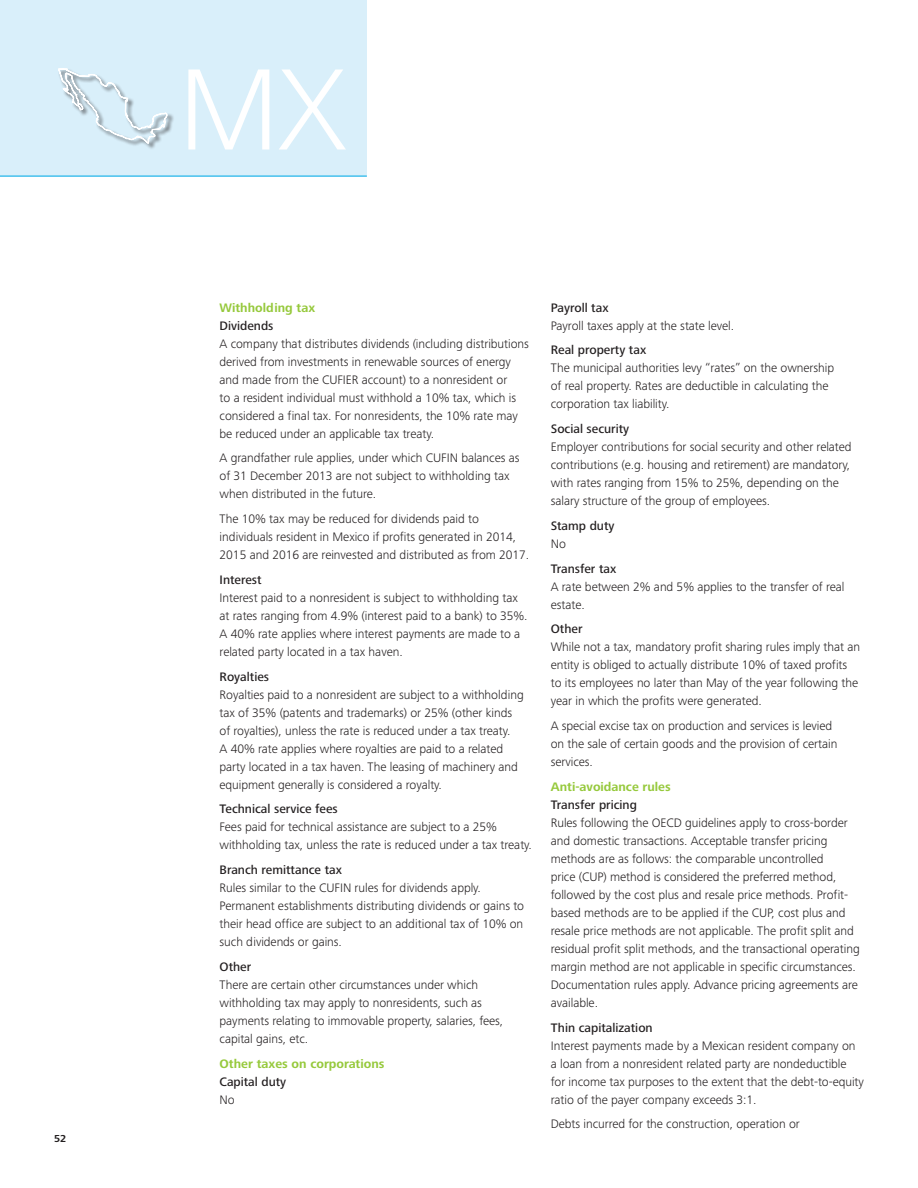
<style>
.page{position:relative;width:918px;height:1188px;background:#fff}
.page>*{position:absolute;margin:0;border:0;box-sizing:border-box;transform-origin:0 0}
.Head_style__A_page_h{font:300 120px "Frutiger Next Pro";color:#fff}
.Body_copy{font:300 12.75px/18px "Frutiger Next Pro";letter-spacing:-.005em;color:#231f20}
.C_Subhead__paragraph{font:500 12.75px "Frutiger Next Pro";color:#231f20}
.B_Subhead__paragraph{font:700 12.75px "Frutiger Next Pro";color:#96c93c}
.t1{font:700 10.5px "Frutiger Next Pro";color:#231f20}
</style>
<div class="page">
<div style="left:0;top:0;width:367px;height:176px;background:#d9effa"></div>
<hr style="left:0;top:176px;width:367px;height:1px;background:#00abe7">
<div style="left:58px;top:68px;width:116px;height:82px;background:#231f20;opacity:.75"></div>
<svg style="left:58px;top:68px;width:110px;height:82px"></svg>
<p class="t1" style="left:54px;top:1132px;width:14px">52</p>
<p class="Head_style__A_page_h" style="left:178px;top:41px;width:171px">MX</p>
<p class="Head_style__A_page_h" style="left:217px;top:41px;width:93px">JP</p>
<p class="B_Subhead__paragraph" style="left:220px;top:300px;width:97px">Withholding tax</p>
<p class="C_Subhead__paragraph" style="left:220px;top:318px;width:55px">Dividends</p>
<p class="Body_copy" style="left:220px;top:334px;width:311px">A company that distributes dividends (including distributions derived from investments in renewable sources of energy and made from the CUFIER account) to a nonresident or<br>to a resident individual must withhold a 10% tax, which is considered a final tax. For nonresidents, the 10% rate may be reduced under an applicable tax treaty.</p>
<p class="Body_copy" style="left:220px;top:449px;width:302px">A grandfather rule applies, under which CUFIN balances as of 31 December 2013 are not subject to withholding tax when distributed in the future.</p>
<p class="Body_copy" style="left:220px;top:510px;width:311px">The 10% tax may be reduced for dividends paid to individuals resident in Mexico if profits generated in 2014,<br>2015 and 2016 are reinvested and distributed as from 2017.</p>
<p class="C_Subhead__paragraph" style="left:220px;top:572px;width:44px">Interest</p>
<p class="Body_copy" style="left:220px;top:589px;width:310px">Interest paid to a nonresident is subject to withholding tax at rates ranging from 4.9% (interest paid to a bank) to 35%.<br>A 40% rate applies where interest payments are made to a related party located in a tax haven.</p>
<p class="C_Subhead__paragraph" style="left:220px;top:669px;width:51px">Royalties</p>
<p class="Body_copy" style="left:220px;top:685px;width:306px">Royalties paid to a nonresident are subject to a withholding tax of 35% (patents and trademarks) or 25% (other kinds of royalties), unless the rate is reduced under a tax treaty.<br>A 40% rate applies where royalties are paid to a related party located in a tax haven. The leasing of machinery and equipment generally is considered a royalty.</p>
<p class="C_Subhead__paragraph" style="left:220px;top:802px;width:120px">Technical service fees</p>
<p class="Body_copy" style="left:220px;top:818px;width:314px">Fees paid for technical assistance are subject to a 25% withholding tax, unless the rate is reduced under a tax treaty.</p>
<p class="C_Subhead__paragraph" style="left:220px;top:863px;width:124px">Branch remittance tax</p>
<p class="Body_copy" style="left:220px;top:879px;width:306px">Rules similar to the CUFIN rules for dividends apply.<br>Permanent establishments distributing dividends or gains to their head office are subject to an additional tax of 10% on such dividends or gains.</p>
<p class="C_Subhead__paragraph" style="left:220px;top:959px;width:33px">Other</p>
<p class="Body_copy" style="left:220px;top:976px;width:285px">There are certain other circumstances under which withholding tax may apply to nonresidents, such as payments relating to immovable property, salaries, fees, capital gains, etc.</p>
<p class="B_Subhead__paragraph" style="left:220px;top:1056px;width:166px">Other taxes on corporations</p>
<p class="C_Subhead__paragraph" style="left:220px;top:1074px;width:68px">Capital duty</p>
<p class="Body_copy" style="left:220px;top:1090px;width:17px">No</p>
<p class="C_Subhead__paragraph" style="left:551px;top:300px;width:59px">Payroll tax</p>
<p class="Body_copy" style="left:551px;top:316px;width:185px">Payroll taxes apply at the state level.</p>
<p class="C_Subhead__paragraph" style="left:551px;top:343px;width:97px">Real property tax</p>
<p class="Body_copy" style="left:551px;top:359px;width:285px">The municipal authorities levy “rates” on the ownership of real property. Rates are deductible in calculating the corporation tax liability.</p>
<p class="C_Subhead__paragraph" style="left:551px;top:422px;width:80px">Social security</p>
<p class="Body_copy" style="left:551px;top:438px;width:302px">Employer contributions for social security and other related contributions (e.g. housing and retirement) are mandatory, with rates ranging from 15% to 25%, depending on the salary structure of the group of employees.</p>
<p class="C_Subhead__paragraph" style="left:551px;top:518px;width:65px">Stamp duty</p>
<p class="Body_copy" style="left:551px;top:535px;width:17px">No</p>
<p class="C_Subhead__paragraph" style="left:551px;top:561px;width:67px">Transfer tax</p>
<p class="Body_copy" style="left:551px;top:577px;width:295px">A rate between 2% and 5% applies to the transfer of real estate.</p>
<p class="C_Subhead__paragraph" style="left:551px;top:622px;width:33px">Other</p>
<p class="Body_copy" style="left:551px;top:638px;width:311px">While not a tax, mandatory profit sharing rules imply that an entity is obliged to actually distribute 10% of taxed profits to its employees no later than May of the year following the year in which the profits were generated.</p>
<p class="Body_copy" style="left:551px;top:717px;width:288px">A special excise tax on production and services is levied on the sale of certain goods and the provision of certain services.</p>
<p class="B_Subhead__paragraph" style="left:551px;top:779px;width:122px">Anti-avoidance rules</p>
<p class="C_Subhead__paragraph" style="left:551px;top:797px;width:88px">Transfer pricing</p>
<p class="Body_copy" style="left:551px;top:814px;width:310px">Rules following the OECD guidelines apply to cross-border and domestic transactions. Acceptable transfer pricing methods are as follows: the comparable uncontrolled<br>price (CUP) method is considered the preferred method, followed by the cost plus and resale price methods. Profit&shy;based methods are to be applied if the CUP, cost plus and resale price methods are not applicable. The profit split and residual profit split methods, and the transactional operating margin method are not applicable in specific circumstances.<br>Documentation rules apply. Advance pricing agreements are available.</p>
<p class="C_Subhead__paragraph" style="left:551px;top:1020px;width:103px">Thin capitalization</p>
<p class="Body_copy" style="left:551px;top:1036px;width:315px">Interest payments made by a Mexican resident company on a loan from a nonresident related party are nondeductible for income tax purposes to the extent that the debt-to-equity ratio of the payer company exceeds 3:1.</p>
<p class="Body_copy" style="left:551px;top:1115px;width:251px">Debts incurred for the construction, operation or</p>
</div>
